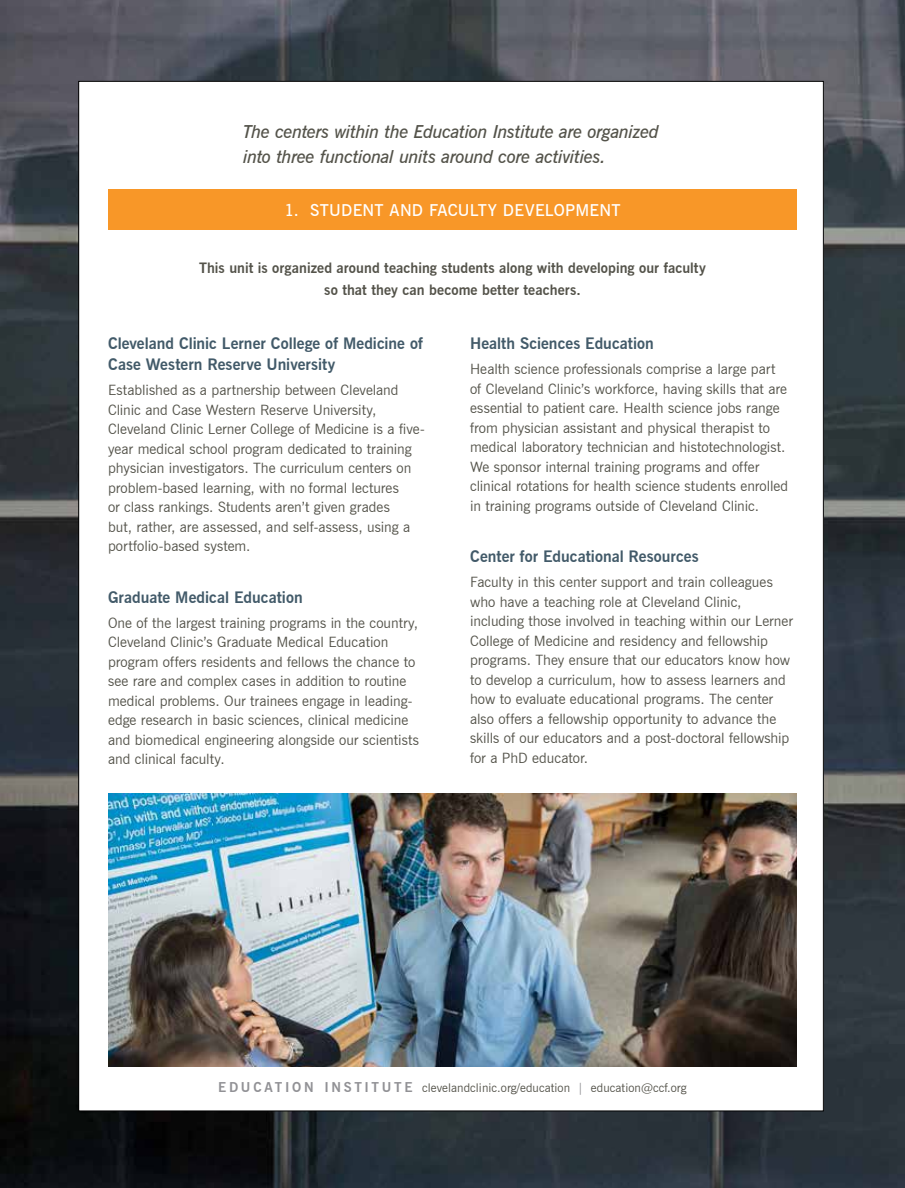
<style>
.page{position:relative;width:905px;height:1188px;background:#fff}
.page>*{position:absolute;margin:0;border:0;box-sizing:border-box;transform-origin:0 0}
.t1{font:italic 600 18px/25.5px "News Gothic BT";letter-spacing:-.02em;color:#54534a}
.t2{font:600 16.5px "News Gothic BT";letter-spacing:.015em;color:#fff}
.t3{font:700 15.75px/21px "News Gothic BT";letter-spacing:.005em;color:#425a69}
.t4{font:14.25px/19.5px "News Gothic BT";color:#54534a}
.t5{font:700 14.25px/22.5px "News Gothic BT";letter-spacing:.005em;color:#54534a;text-align:center}
.t6{font:12px "News Gothic BT";letter-spacing:.005em;color:#54534a}
.s1{font-weight:700;font-size:13.5px;color:#919195}
.s2{color:#919195}
</style>
<div class="page">
<img style="left:0;top:0;width:904px;height:1188px">
<div style="left:79px;top:81px;width:744px;height:1030px;background:#fff"></div>
<div style="left:108px;top:189px;width:688px;height:41px;background:#f89728"></div>
<img style="left:108px;top:794px;width:688px;height:272px">
<p class="t1" style="left:243px;top:119px;width:417px">The centers within the Education Institute are organized into three functional units around core activities.</p>
<p class="t2" style="left:284px;top:200px;width:337px">1. STUDENT AND FACULTY DEVELOPMENT</p>
<p class="t5" style="left:199px;top:256px;width:508px">This unit is organized around teaching students along with developing our faculty so that they can become better teachers.</p>
<p class="t3" style="left:108px;top:333px;width:316px">Cleveland Clinic Lerner College of Medicine of<br>Case Western Reserve University</p>
<p class="t4" style="left:108px;top:380px;width:318px">Established as a partnership between Cleveland Clinic and Case Western Reserve University, Cleveland Clinic Lerner College of Medicine is a five&shy;year medical school program dedicated to training physician investigators. The curriculum centers on problem-based learning, with no formal lectures<br>or class rankings. Students aren’t given grades<br>but, rather, are assessed, and self-assess, using a portfolio-based system.</p>
<p class="t3" style="left:108px;top:586px;width:196px">Graduate Medical Education</p>
<p class="t4" style="left:108px;top:613px;width:312px">One of the largest training programs in the country, Cleveland Clinic’s Graduate Medical Education program offers residents and fellows the chance to see rare and complex cases in addition to routine medical problems. Our trainees engage in leading&shy;edge research in basic sciences, clinical medicine and biomedical engineering alongside our scientists and clinical faculty.</p>
<p class="t3" style="left:470px;top:333px;width:185px">Health Sciences Education</p>
<p class="t4" style="left:470px;top:359px;width:320px">Health science professionals comprise a large part of Cleveland Clinic’s workforce, having skills that are essential to patient care. Health science jobs range from physician assistant and physical therapist to medical laboratory technician and histotechnologist.<br>We sponsor internal training programs and offer clinical rotations for health science students enrolled in training programs outside of Cleveland Clinic.</p>
<p class="t3" style="left:470px;top:546px;width:230px">Center for Educational Resources</p>
<p class="t4" style="left:470px;top:572px;width:324px">Faculty in this center support and train colleagues who have a teaching role at Cleveland Clinic, including those involved in teaching within our Lerner College of Medicine and residency and fellowship programs. They ensure that our educators know how to develop a curriculum, how to assess learners and how to evaluate educational programs. The center also offers a fellowship opportunity to advance the skills of our educators and a post-doctoral fellowship for a PhD educator.</p>
<p class="t6" style="left:218px;top:1080px;width:470px"><span class="s1">E D U C AT I O N I N S T I T U T E</span> clevelandclinic.org/education <span class="s2">|</span> education@ccf.org</p>
</div>
